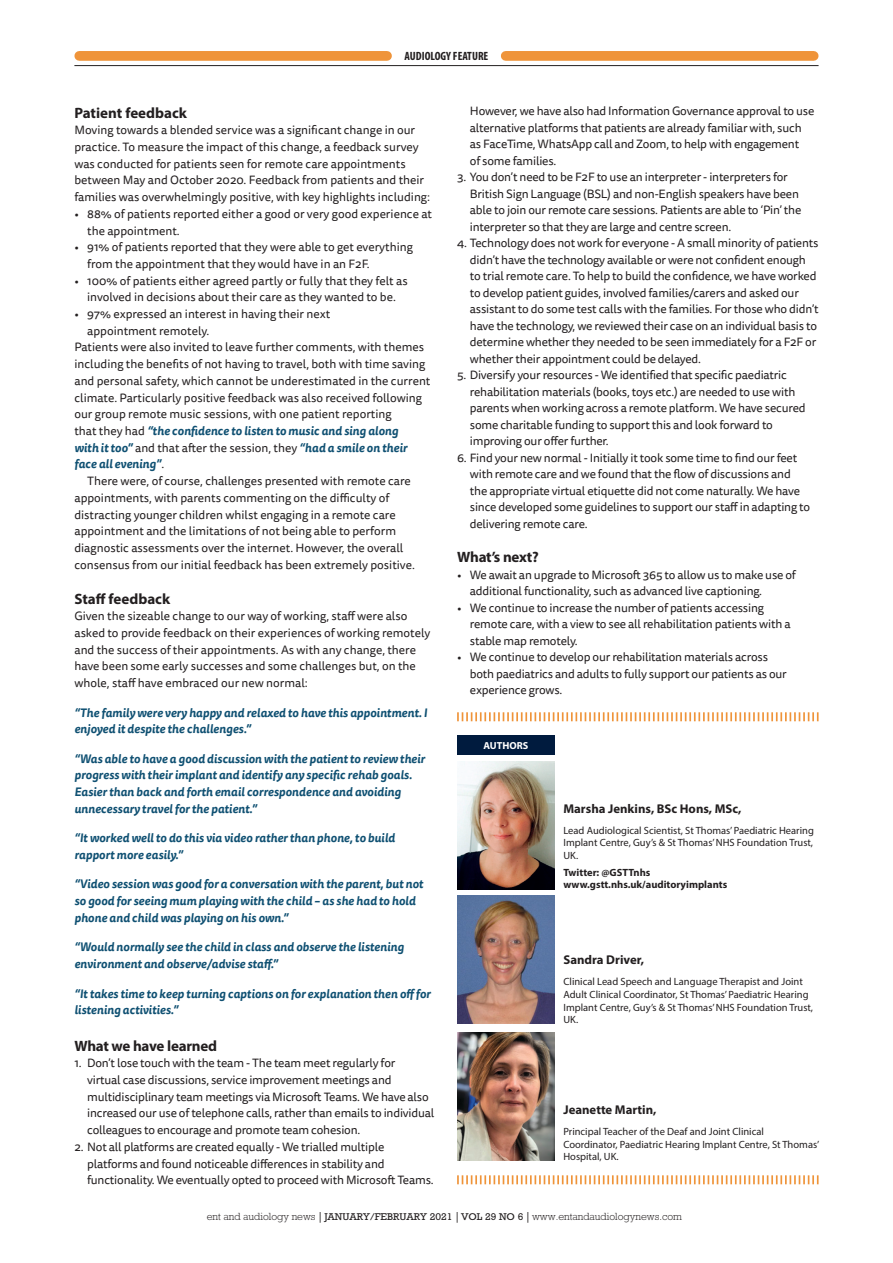
<style>
.page{position:relative;width:893px;height:1263px;background:#fff}
.page>*{position:absolute;margin:0;border:0;box-sizing:border-box;transform-origin:0 0}
.Feature_Subhead{font:700 15px "Myriad Pro";letter-spacing:-.01em;color:#231f20}
.feature_Author_name{font:700 12.75px "Myriad Pro";color:#231f20}
.feature_Body_Indent{font:12px/16.5px "Tisa Sans Pro";letter-spacing:-.015em;color:#231f20}
.feature_body_no_inde{font:12px/16.6px "Tisa Sans Pro";color:#231f20}
.feature_Body_Indent-2{font:italic 700 12px/16.6px "Tisa Sans Pro";color:#0f5072}
.t1{font:700 condensed 12px "Myriad Pro";color:#231f20}
.feature_author_bioda{font:10.5px/12.6px "Myriad Pro";color:#231f20}
.t2{font:300 10.5px "Rockwell";color:#231f20}
.feature_Author_conta{font:700 10.5px/12.6px "Myriad Pro";color:#231f20}
.t3{font:700 10.2px "Myriad Pro";color:#fff}
.s1{font-weight:700;font-style:italic;color:#0f5072}
.s2{font-family:"Adobe Caslon Pro";font-weight:700}
.s3{font-weight:400;font-size:10.05px}
</style>
<div class="page">
<img style="left:457px;top:761px;width:98px;height:128px">
<div style="left:457px;top:736px;width:98px;height:19px;background:#001b3e"></div>
<svg style="left:457px;top:712px;width:362px;height:9px"></svg>
<svg style="left:457px;top:1175px;width:362px;height:9px"></svg>
<img style="left:457px;top:896px;width:98px;height:127px">
<img style="left:457px;top:1033px;width:98px;height:127px">
<hr style="left:74px;top:65px;width:745px;height:1px;background:#231f20">
<div style="left:79px;top:51px;width:308px;height:10px;background:#ef943a"></div>
<div style="left:506px;top:51px;width:308px;height:10px;background:#ef943a"></div>
<p class="t1" style="left:405px;top:49px;width:85px">AUDIOLOGY FEATURE</p>
<p class="Feature_Subhead" style="left:74px;top:103px;width:114px">Patient feedback</p>
<p class="feature_body_no_inde" style="left:74px;top:122px;width:357px">Moving towards a blended service was a significant change in our practice. To measure the impact of this change, a feedback survey was conducted for patients seen for remote care appointments between May and October 2020. Feedback from patients and their families was overwhelmingly positive, with key highlights including:</p>
<p class="feature_Body_Indent" style="left:87px;top:206px;width:346px;text-indent:-13px">• 88% of patients reported either a good or very good experience at the appointment.</p>
<p class="feature_Body_Indent" style="left:87px;top:239px;width:327px;text-indent:-13px">• 91% of patients reported that they were able to get everything from the appointment that they would have in an F2F.</p>
<p class="feature_Body_Indent" style="left:74px;top:272px;width:335px;text-align:center">• 100% of patients either agreed partly or fully that they felt as involved in decisions about their care as they wanted to be.</p>
<p class="feature_Body_Indent" style="left:87px;top:306px;width:245px;text-indent:-13px">• 97% expressed an interest in having their next appointment remotely.</p>
<p class="feature_body_no_inde" style="left:74px;top:339px;width:358px">Patients were also invited to leave further comments, with themes including the benefits of not having to travel, both with time saving and personal safety, which cannot be underestimated in the current climate. Particularly positive feedback was also received following our group remote music sessions, with one patient reporting<br>that they had <span class="s1">“the confidence to listen to music and sing along<br>with it too”</span> and that after the session, they <span class="s1">“had a smile on their face all evening”</span>.</p>
<p class="feature_Body_Indent" style="left:74px;top:473px;width:342px;text-indent:13px">There were, of course, challenges presented with remote care appointments, with parents commenting on the difficulty of distracting younger children whilst engaging in a remote care appointment and the limitations of not being able to perform diagnostic assessments over the internet. However, the overall consensus from our initial feedback has been extremely positive.</p>
<p class="Feature_Subhead" style="left:74px;top:589px;width:97px">Staff feedback</p>
<p class="feature_body_no_inde" style="left:74px;top:608px;width:357px">Given the sizeable change to our way of working, staff were also asked to provide feedback on their experiences of working remotely and the success of their appointments. As with any change, there have been some early successes and some challenges but, on the whole, staff have embraced our new normal:</p>
<p class="feature_Body_Indent-2" style="left:74px;top:704px;width:355px">“The family were very happy and relaxed to have this appointment. I enjoyed it despite the challenges.”</p>
<p class="feature_Body_Indent-2" style="left:74px;top:750px;width:352px">“Was able to have a good discussion with the patient to review their progress with their implant and identify any specific rehab goals.<br>Easier than back and forth email correspondence and avoiding unnecessary travel for the patient.”</p>
<p class="feature_Body_Indent-2" style="left:74px;top:830px;width:322px">“It worked well to do this via video rather than phone, to build rapport more easily.”</p>
<p class="feature_Body_Indent-2" style="left:74px;top:876px;width:350px">“Video session was good for a conversation with the parent, but not so good for seeing mum playing with the child – as she had to hold phone and child was playing on his own.”</p>
<p class="feature_Body_Indent-2" style="left:74px;top:939px;width:331px">“Would normally see the child in class and observe the listening environment and observe/advise staff.”</p>
<p class="feature_Body_Indent-2" style="left:74px;top:985px;width:358px">“It takes time to keep turning captions on for explanation then off for listening activities.”</p>
<p class="Feature_Subhead" style="left:74px;top:1036px;width:144px">What we have learned</p>
<p class="feature_Body_Indent" style="left:87px;top:1055px;width:349px;text-indent:-13px">1. Don’t lose touch with the team - The team meet regularly for<br>virtual case discussions, service improvement meetings and multidisciplinary team meetings via Microsoft Teams. We have also increased our use of telephone calls, rather than emails to individual colleagues to encourage and promote team cohesion.</p>
<p class="feature_Body_Indent" style="left:87px;top:1139px;width:348px;text-indent:-13px">2. Not all platforms are created equally - We trialled multiple platforms and found noticeable differences in stability and functionality. We eventually opted to proceed with Microsoft Teams.</p>
<p class="feature_Body_Indent" style="left:470px;top:103px;width:346px">However, we have also had Information Governance approval to use alternative platforms that patients are already familiar with, such as FaceTime, WhatsApp call and Zoom, to help with engagement<br>of some families.</p>
<p class="feature_Body_Indent" style="left:470px;top:169px;width:333px;text-indent:-13px">3. You don’t need to be F2F to use an interpreter - interpreters for British Sign Language (BSL) and non-English speakers have been able to join our remote care sessions. Patients are able to ‘Pin’ the interpreter so that they are large and centre screen.</p>
<p class="feature_Body_Indent" style="left:470px;top:235px;width:350px;text-indent:-13px">4. Technology does not work for everyone - A small minority of patients didn’t have the technology available or were not confident enough to trial remote care. To help to build the confidence, we have worked to develop patient guides, involved families/carers and asked our assistant to do some test calls with the families. For those who didn’t have the technology, we reviewed their case on an individual basis to determine whether they needed to be seen immediately for a F2F or whether their appointment could be delayed.</p>
<p class="feature_Body_Indent" style="left:470px;top:367px;width:337px;text-indent:-13px">5. Diversify your resources - We identified that specific paediatric rehabilitation materials (books, toys etc.) are needed to use with parents when working across a remote platform. We have secured some charitable funding to support this and look forward to improving our offer further.</p>
<p class="feature_Body_Indent" style="left:470px;top:449px;width:342px;text-indent:-13px">6. Find your new normal - Initially it took some time to find our feet with remote care and we found that the flow of discussions and the appropriate virtual etiquette did not come naturally. We have since developed some guidelines to support our staff in adapting to delivering remote care.</p>
<p class="Feature_Subhead" style="left:457px;top:547px;width:83px">What’s next?</p>
<p class="feature_Body_Indent" style="left:470px;top:566px;width:327px;text-indent:-13px">• We await an upgrade to Microsoft 365 to allow us to make use of additional functionality, such as advanced live captioning.</p>
<p class="feature_Body_Indent" style="left:470px;top:599px;width:322px;text-indent:-13px">• We continue to increase the number of patients accessing remote care, with a view to see all rehabilitation patients with a stable map remotely.</p>
<p class="feature_Body_Indent" style="left:470px;top:649px;width:319px;text-indent:-13px">• We continue to develop our rehabilitation materials across both paediatrics and adults to fully support our patients as our experience grows.</p>
<p class="t3" style="left:484px;top:739px;width:46px">AUTHORS</p>
<p class="feature_Author_name" style="left:563px;top:800px;width:180px">Marsha Jenkins, BSc Hons, MSc,</p>
<p class="feature_author_bioda" style="left:563px;top:824px;width:252px;text-align:justify">Lead Audiological Scientist, St Thomas’ Paediatric Hearing Implant Centre, Guy’s &amp; St Thomas’ NHS Foundation Trust, UK.</p>
<p class="feature_Author_conta" style="left:563px;top:866px;width:165px">Twitter: @GSTTnhs www.gstt.nhs.uk/auditoryimplants</p>
<p class="feature_Author_name" style="left:563px;top:952px;width:82px">Sandra Driver,</p>
<p class="feature_author_bioda" style="left:563px;top:975px;width:251px">Clinical Lead Speech and Language Therapist and Joint Adult Clinical Coordinator, St Thomas’ Paediatric Hearing Implant Centre, Guy’s &amp; St Thomas’ NHS Foundation Trust, UK.</p>
<p class="feature_Author_name" style="left:563px;top:1101px;width:95px">Jeanette Martin,</p>
<p class="feature_author_bioda" style="left:563px;top:1125px;width:257px">Principal Teacher of the Deaf and Joint Clinical<br>Coordinator, Paediatric Hearing Implant Centre, St Thomas’<br>Hospital, UK.</p>
<p class="t2" style="left:207px;top:1210px;width:477px">ent and audiology news <span class="s2">|</span> <span class="s3">JANUARY/FEBRUARY 2021</span> <span class="s2">|</span> <span class="s3">VOL 29 NO 6</span> <span class="s2">|</span> www.entandaudiologynews.com</p>
</div>
